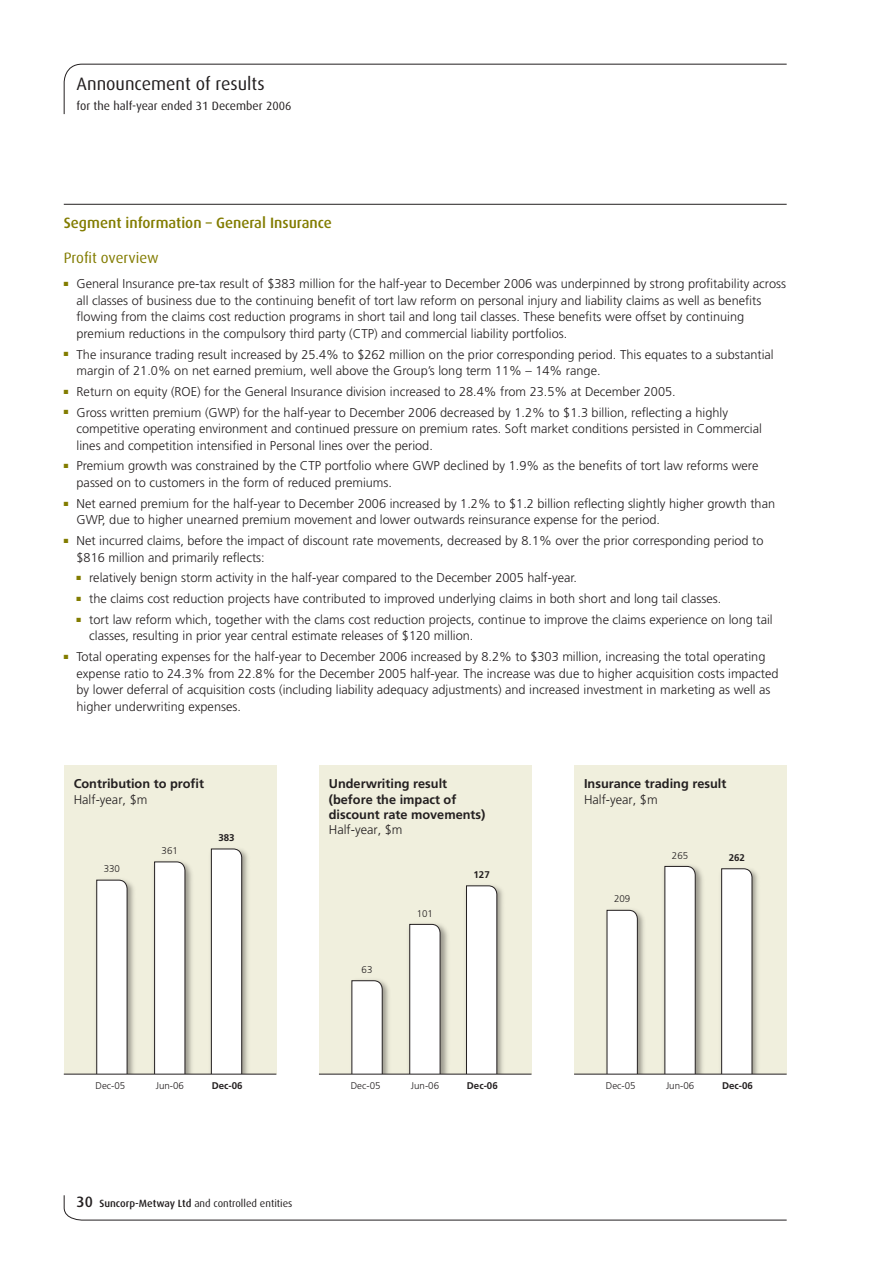
<style>
.page{position:relative;width:893px;height:1263px;background:#fff}
.page>*{position:absolute;margin:0;border:0;box-sizing:border-box;transform-origin:0 0}
.t1{font:18px "Dax";color:#231f20}
.t2{font:500 15px "Dax";color:#827c00}
.t3{font:15px "Dax";color:#827c00}
.t4{font:300 12.75px/16.5px "Frutiger";color:#231f20}
.t5{font:700 12.75px/15.3px "Frutiger";color:#231f20}
.t6{font:12px "Dax";color:#231f20}
.t7{font:10.5px "Dax";color:#231f20}
.t8{font:300 9.75px "Frutiger";color:#231f20}
.t9{font:700 9.75px "Frutiger";color:#231f20}
.s1{font-weight:500;font-size:15px}
.s2{font-weight:500}
</style>
<div class="page">
<svg style="left:63px;top:63px;width:724px;height:52px"></svg>
<svg style="left:63px;top:1195px;width:724px;height:26px"></svg>
<hr style="left:64px;top:204px;width:723px;height:1px;background:#231f20">
<div style="left:64px;top:765px;width:212px;height:309px;background:#f0efdd"></div>
<img style="left:92px;top:882px;width:46px;height:192px">
<svg style="left:96px;top:879px;width:32px;height:195px;background:#eeeeed"></svg>
<img style="left:150px;top:864px;width:47px;height:210px">
<svg style="left:154px;top:861px;width:32px;height:213px;background:#eeeded"></svg>
<img style="left:207px;top:848px;width:45px;height:226px">
<svg style="left:211px;top:848px;width:31px;height:226px;background:#f1f1f1"></svg>
<hr style="left:64px;top:1074px;width:212px;height:1px;background:#231f20">
<div style="left:574px;top:765px;width:213px;height:309px;background:#f0efdd"></div>
<img style="left:602px;top:912px;width:47px;height:162px">
<svg style="left:606px;top:909px;width:32px;height:165px;background:#eee"></svg>
<img style="left:661px;top:865px;width:46px;height:209px">
<svg style="left:664px;top:866px;width:32px;height:208px;background:#eee"></svg>
<img style="left:718px;top:870px;width:45px;height:204px">
<svg style="left:721px;top:868px;width:32px;height:206px;background:#eeeeed"></svg>
<hr style="left:574px;top:1074px;width:213px;height:1px;background:#231f20">
<div style="left:319px;top:765px;width:213px;height:309px;background:#f0efdd"></div>
<img style="left:347px;top:979px;width:47px;height:95px">
<svg style="left:351px;top:980px;width:32px;height:94px;background:#edecec"></svg>
<img style="left:406px;top:923px;width:46px;height:151px">
<svg style="left:409px;top:924px;width:32px;height:150px;background:#eeeded"></svg>
<img style="left:463px;top:887px;width:45px;height:187px">
<svg style="left:466px;top:885px;width:32px;height:189px;background:#ededed"></svg>
<hr style="left:319px;top:1074px;width:213px;height:1px;background:#231f20">
<h1 class="t1" style="left:77px;top:74px;width:190px">Announcement of results</h1>
<p class="t6" style="left:77px;top:99px;width:216px">for the half-year ended 31 December 2006</p>
<p class="t2" style="left:64px;top:215px;width:270px">Segment information – General Insurance</p>
<p class="t3" style="left:64px;top:250px;width:96px">Profit overview</p>
<p class="t4" style="left:77px;top:276px;width:711px;text-indent:-13px"><sup>■</sup> General Insurance pre-tax result of $383 million for the half-year to December 2006 was underpinned by strong profitability across all classes of business due to the continuing benefit of tort law reform on personal injury and liability claims as well as benefits flowing from the claims cost reduction programs in short tail and long tail classes. These benefits were offset by continuing premium reductions in the compulsory third party (CTP) and commercial liability portfolios.</p>
<p class="t4" style="left:77px;top:346px;width:699px;text-indent:-13px"><sup>■</sup> The insurance trading result increased by 25.4% to $262 million on the prior corresponding period. This equates to a substantial margin of 21.0% on net earned premium, well above the Group’s long term 11% – 14% range.</p>
<p class="t4" style="left:64px;top:383px;width:613px"><sup>■</sup> Return on equity (ROE) for the General Insurance division increased to 28.4% from 23.5% at December 2005.</p>
<p class="t4" style="left:77px;top:404px;width:687px;text-indent:-13px"><sup>■</sup> Gross written premium (GWP) for the half-year to December 2006 decreased by 1.2% to $1.3 billion, reflecting a highly competitive operating environment and continued pressure on premium rates. Soft market conditions persisted in Commercial lines and competition intensified in Personal lines over the period.</p>
<p class="t4" style="left:77px;top:458px;width:683px;text-indent:-13px"><sup>■</sup> Premium growth was constrained by the CTP portfolio where GWP declined by 1.9% as the benefits of tort law reforms were passed on to customers in the form of reduced premiums.</p>
<p class="t4" style="left:77px;top:495px;width:700px;text-indent:-13px"><sup>■</sup> Net earned premium for the half-year to December 2006 increased by 1.2% to $1.2 billion reflecting slightly higher growth than<br>GWP, due to higher unearned premium movement and lower outwards reinsurance expense for the period.</p>
<p class="t4" style="left:77px;top:532px;width:688px;text-indent:-13px"><sup>■</sup> Net incurred claims, before the impact of discount rate movements, decreased by 8.1% over the prior corresponding period to $816 million and primarily reflects:</p>
<p class="t4" style="left:77px;top:570px;width:502px"><sup>■</sup> relatively benign storm activity in the half-year compared to the December 2005 half-year.</p>
<p class="t4" style="left:77px;top:590px;width:646px"><sup>■</sup> the claims cost reduction projects have contributed to improved underlying claims in both short and long tail classes.</p>
<p class="t4" style="left:89px;top:611px;width:685px;text-indent:-13px"><sup>■</sup> tort law reform which, together with the clams cost reduction projects, continue to improve the claims experience on long tail classes, resulting in prior year central estimate releases of $120 million.</p>
<p class="t4" style="left:77px;top:648px;width:703px;text-indent:-13px"><sup>■</sup> Total operating expenses for the half-year to December 2006 increased by 8.2% to $303 million, increasing the total operating expense ratio to 24.3% from 22.8% for the December 2005 half-year. The increase was due to higher acquisition costs impacted by lower deferral of acquisition costs (including liability adequacy adjustments) and increased investment in marketing as well as higher underwriting expenses.</p>
<p class="t5" style="left:74px;top:776px;width:132px">Contribution to profit</p>
<p class="t4" style="left:74px;top:791px;width:75px">Half-year, $m</p>
<p class="t8" style="left:104px;top:863px;width:18px">330</p>
<p class="t8" style="left:162px;top:845px;width:18px">361</p>
<p class="t9" style="left:218px;top:832px;width:18px">383</p>
<p class="t5" style="left:329px;top:776px;width:158px">Underwriting result (before the impact of discount rate movements)</p>
<p class="t4" style="left:329px;top:822px;width:75px">Half-year, $m</p>
<p class="t8" style="left:362px;top:964px;width:12px">63</p>
<p class="t8" style="left:417px;top:908px;width:18px">101</p>
<p class="t9" style="left:474px;top:869px;width:18px">127</p>
<p class="t8" style="left:96px;top:1079px;width:31px">Dec-05</p>
<p class="t8" style="left:156px;top:1079px;width:30px">Jun-06</p>
<p class="t9" style="left:212px;top:1079px;width:32px">Dec-06</p>
<p class="t7" style="left:77px;top:1197px;width:217px"><span class="s1">30</span> <span class="s2">Suncorp-Metway Ltd</span> and controlled entities</p>
<p class="t8" style="left:351px;top:1079px;width:31px">Dec-05</p>
<p class="t8" style="left:411px;top:1079px;width:30px">Jun-06</p>
<p class="t9" style="left:467px;top:1079px;width:32px">Dec-06</p>
<p class="t5" style="left:584px;top:776px;width:144px">Insurance trading result</p>
<p class="t4" style="left:584px;top:791px;width:75px">Half-year, $m</p>
<p class="t8" style="left:614px;top:893px;width:18px">209</p>
<p class="t8" style="left:672px;top:850px;width:18px">265</p>
<p class="t9" style="left:729px;top:852px;width:18px">262</p>
<p class="t8" style="left:606px;top:1079px;width:31px">Dec-05</p>
<p class="t8" style="left:666px;top:1079px;width:30px">Jun-06</p>
<p class="t9" style="left:722px;top:1079px;width:32px">Dec-06</p>
</div>
